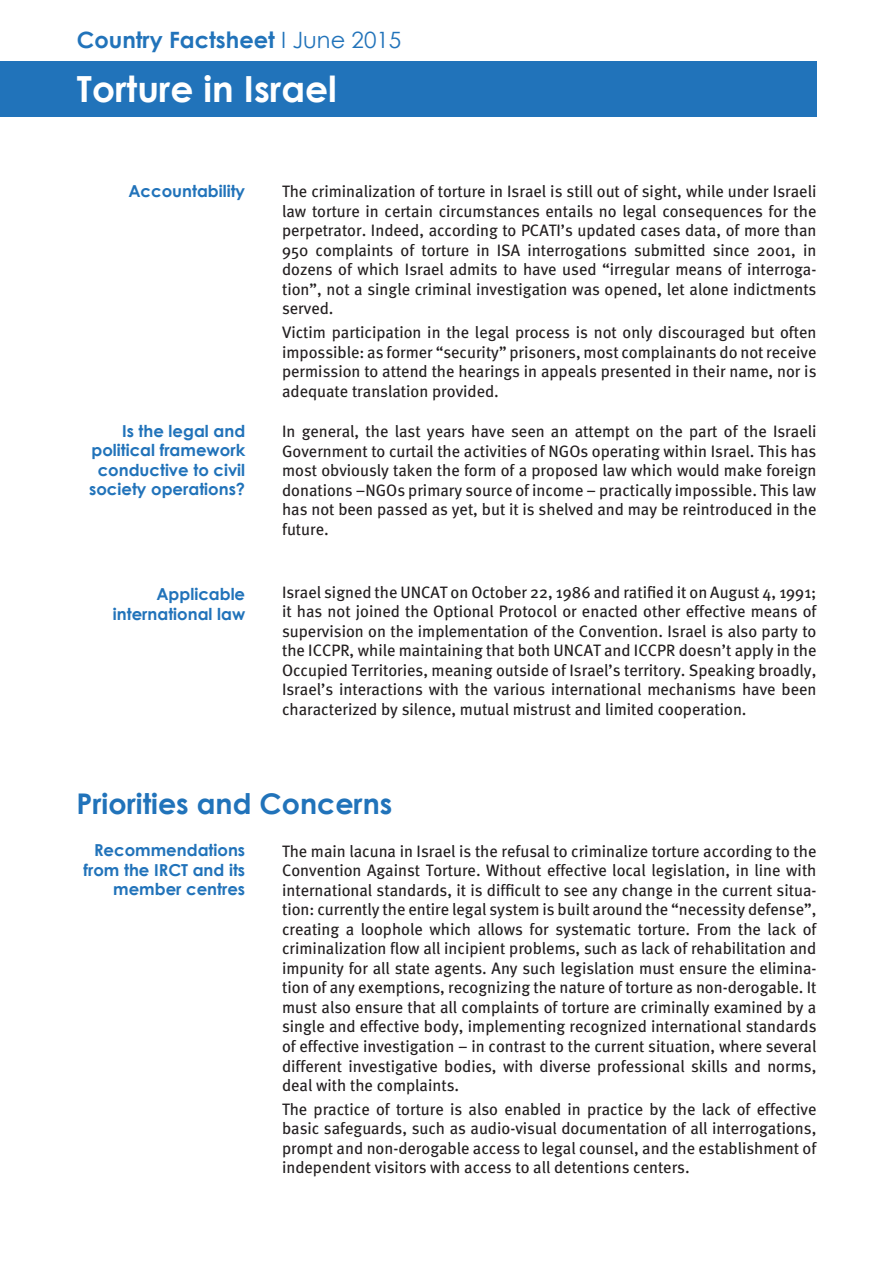
<style>
.page{position:relative;width:893px;height:1263px;background:#fff}
.page>*{position:absolute;margin:0;border:0;box-sizing:border-box;transform-origin:0 0}
.t1{font:700 36px "Century Gothic";color:#fff}
.t2{font:700 28.5px "Century Gothic";color:#2173ba}
.t3{font:700 22.5px "Century Gothic";color:#2173ba}
.Body{font:16.5px/19.5px "Meta";color:#231f20;text-align:justify}
.t4{font:700 16.5px/19.5px "Century Gothic";color:#2173ba;text-align:right}
.s1{font-weight:400}
</style>
<div class="page">
<div style="left:0;top:62px;width:816px;height:55px;background:#2173ba"></div>
<p class="t3" style="left:77px;top:26px;width:326px">Country Factsheet <span class="s1">I June 2015</span></p>
<p class="t1" style="left:77px;top:66px;width:261px">Torture in Israel</p>
<p class="t4" style="left:128px;top:181px;width:118px">Accountability</p>
<p class="Body" style="left:282px;top:182px;width:536px">The criminalization of torture in Israel is still out of sight, while under Israeli law torture in certain circumstances entails no legal consequences for the perpetrator. Indeed, according to PCATI’s updated cases data, of more than 950 complaints of torture in ISA interrogations submitted since 2001, in dozens of which Israel admits to have used “irregular means of interroga&shy;tion”, not a single criminal investigation was opened, let alone indictments served.</p>
<p class="Body" style="left:282px;top:323px;width:536px">Victim participation in the legal process is not only discouraged but often impossible: as former “security” prisoners, most complainants do not receive permission to attend the hearings in appeals presented in their name, nor is adequate translation provided.</p>
<p class="t4" style="left:89px;top:420px;width:158px">Is the legal and political framework conductive to civil society operations?</p>
<p class="Body" style="left:282px;top:422px;width:536px">In general, the last years have seen an attempt on the part of the Israeli Government to curtail the activities of NGOs operating within Israel. This has most obviously taken the form of a proposed law which would make foreign donations –NGOs primary source of income – practically impossible. This law has not been passed as yet, but it is shelved and may be reintroduced in the future.</p>
<p class="t4" style="left:113px;top:584px;width:134px">Applicable international law</p>
<p class="Body" style="left:282px;top:582px;width:536px">Israel signed the UNCAT on October 22, 1986 and ratified it on August 4, 1991; it has not joined the Optional Protocol or enacted other effective means of supervision on the implementation of the Convention. Israel is also party to the ICCPR, while maintaining that both UNCAT and ICCPR doesn’t apply in the Occupied Territories, meaning outside of Israel’s territory. Speaking broadly, Israel’s interactions with the various international mechanisms have been characterized by silence, mutual mistrust and limited cooperation.</p>
<p class="t2" style="left:77px;top:785px;width:317px">Priorities and Concerns</p>
<p class="t4" style="left:84px;top:840px;width:163px">Recommendations from the IRCT and its member centres</p>
<p class="Body" style="left:282px;top:841px;width:536px">The main lacuna in Israel is the refusal to criminalize torture according to the Convention Against Torture. Without effective local legislation, in line with international standards, it is difficult to see any change in the current situa&shy;tion: currently the entire legal system is built around the “necessity defense”, creating a loophole which allows for systematic torture. From the lack of criminalization flow all incipient problems, such as lack of rehabilitation and impunity for all state agents. Any such legislation must ensure the elimina&shy;tion of any exemptions, recognizing the nature of torture as non-derogable. It must also ensure that all complaints of torture are criminally examined by a single and effective body, implementing recognized international standards of effective investigation – in contrast to the current situation, where several different investigative bodies, with diverse professional skills and norms, deal with the complaints.</p>
<p class="Body" style="left:282px;top:1099px;width:536px">The practice of torture is also enabled in practice by the lack of effective basic safeguards, such as audio-visual documentation of all interrogations, prompt and non-derogable access to legal counsel, and the establishment of independent visitors with access to all detentions centers.</p>
</div>
